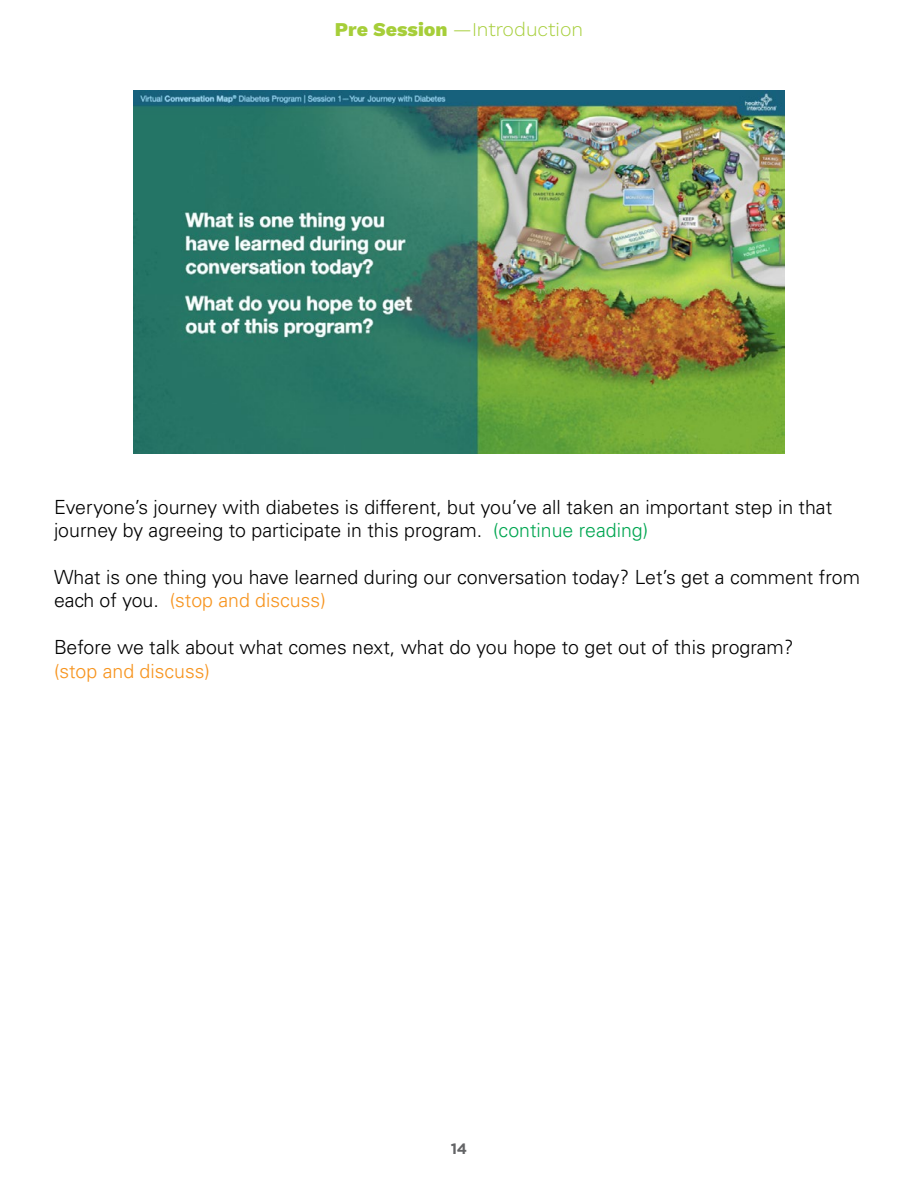
<style>
.page{position:relative;width:918px;height:1188px;background:#fff}
.page>*{position:absolute;margin:0;border:0;box-sizing:border-box;transform-origin:0 0}
.t1{font:300 19.5px/23.4px "Univers";color:#000}
.t2{font:300 19.5px "Work Sans";color:#a6ce39}
.t3{font:300 19.5px "Univers";color:#f7941e}
.t4{font:700 15px "Gotham";color:#636466}
.s1{font-weight:800}
.s2{color:#00a651}
.s3{color:#f7941e}
</style>
<div class="page">
<img style="left:134px;top:91px;width:650px;height:362px">
<p class="t2" style="left:335px;top:18px;width:250px"><span class="s1">Pre Session</span> —Introduction</p>
<p class="t1" style="left:54px;top:495px;width:780px">Everyone’s journey with diabetes is different, but you’ve all taken an important step in that journey by agreeing to participate in this program. <span class="s2">(continue reading)</span></p>
<p class="t1" style="left:54px;top:565px;width:808px">What is one thing you have learned during our conversation today? Let’s get a comment from each of you. <span class="s3">(stop and discuss)</span></p>
<p class="t1" style="left:54px;top:636px;width:741px">Before we talk about what comes next, what do you hope to get out of this program?</p>
<p class="t3" style="left:54px;top:659px;width:158px">(stop and discuss)</p>
<p class="t4" style="left:451px;top:1140px;width:18px">14</p>
</div>
